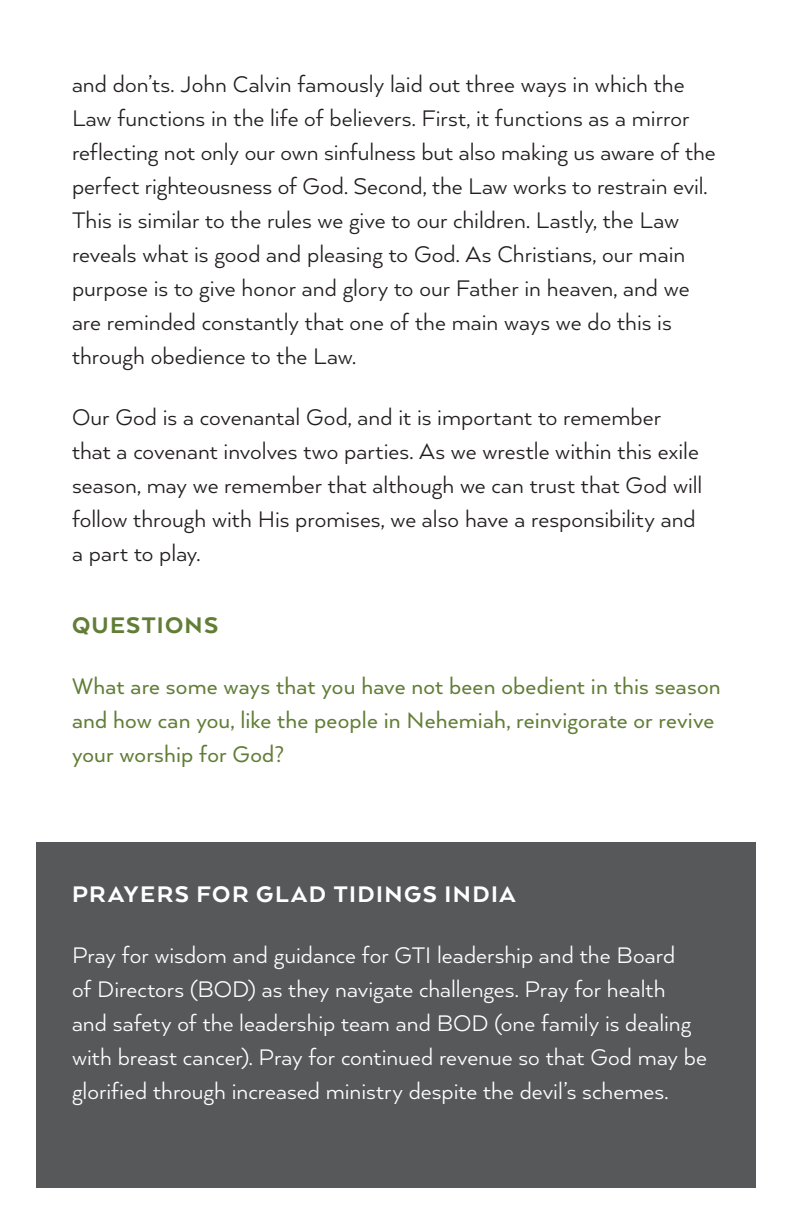
<style>
.page{position:relative;width:792px;height:1224px;background:#fff}
.page>*{position:absolute;margin:0;border:0;box-sizing:border-box;transform-origin:0 0}
.t1{font:26px/34px "Arquitecta";color:#231f20}
.t2{font:26px/34px "Arquitecta";color:#fff}
.t3{font:26px/34px "Arquitecta";letter-spacing:.005em;color:#617d36}
.t4{font:800 26px "Arquitecta";letter-spacing:.06em;color:#fff}
.t5{font:800 26px "Arquitecta";letter-spacing:.05em;color:#617d36}
</style>
<div class="page">
<div style="left:36px;top:842px;width:720px;height:346px;background:#57585a"></div>
<p class="t1" style="left:72px;top:66px;width:645px">and don’ts. John Calvin famously laid out three ways in which the Law functions in the life of believers. First, it functions as a mirror reflecting not only our own sinfulness but also making us aware of the perfect righteousness of God. Second, the Law works to restrain evil.<br>This is similar to the rules we give to our children. Lastly, the Law reveals what is good and pleasing to God. As Christians, our main purpose is to give honor and glory to our Father in heaven, and we are reminded constantly that one of the main ways we do this is through obedience to the Law.</p>
<p class="t1" style="left:72px;top:399px;width:632px">Our God is a covenantal God, and it is important to remember that a covenant involves two parties. As we wrestle within this exile season, may we remember that although we can trust that God will follow through with His promises, we also have a responsibility and a part to play.</p>
<p class="t5" style="left:72px;top:609px;width:148px">QUESTIONS</p>
<p class="t3" style="left:72px;top:668px;width:650px">What are some ways that you have not been obedient in this season and how can you, like the people in Nehemiah, reinvigorate or revive your worship for God?</p>
<p class="t4" style="left:72px;top:878px;width:445px">PRAYERS FOR GLAD TIDINGS INDIA</p>
<p class="t2" style="left:72px;top:937px;width:637px">Pray for wisdom and guidance for GTI leadership and the Board<br>of Directors (BOD) as they navigate challenges. Pray for health and safety of the leadership team and BOD (one family is dealing with breast cancer). Pray for continued revenue so that God may be glorified through increased ministry despite the devil’s schemes.</p>
</div>
